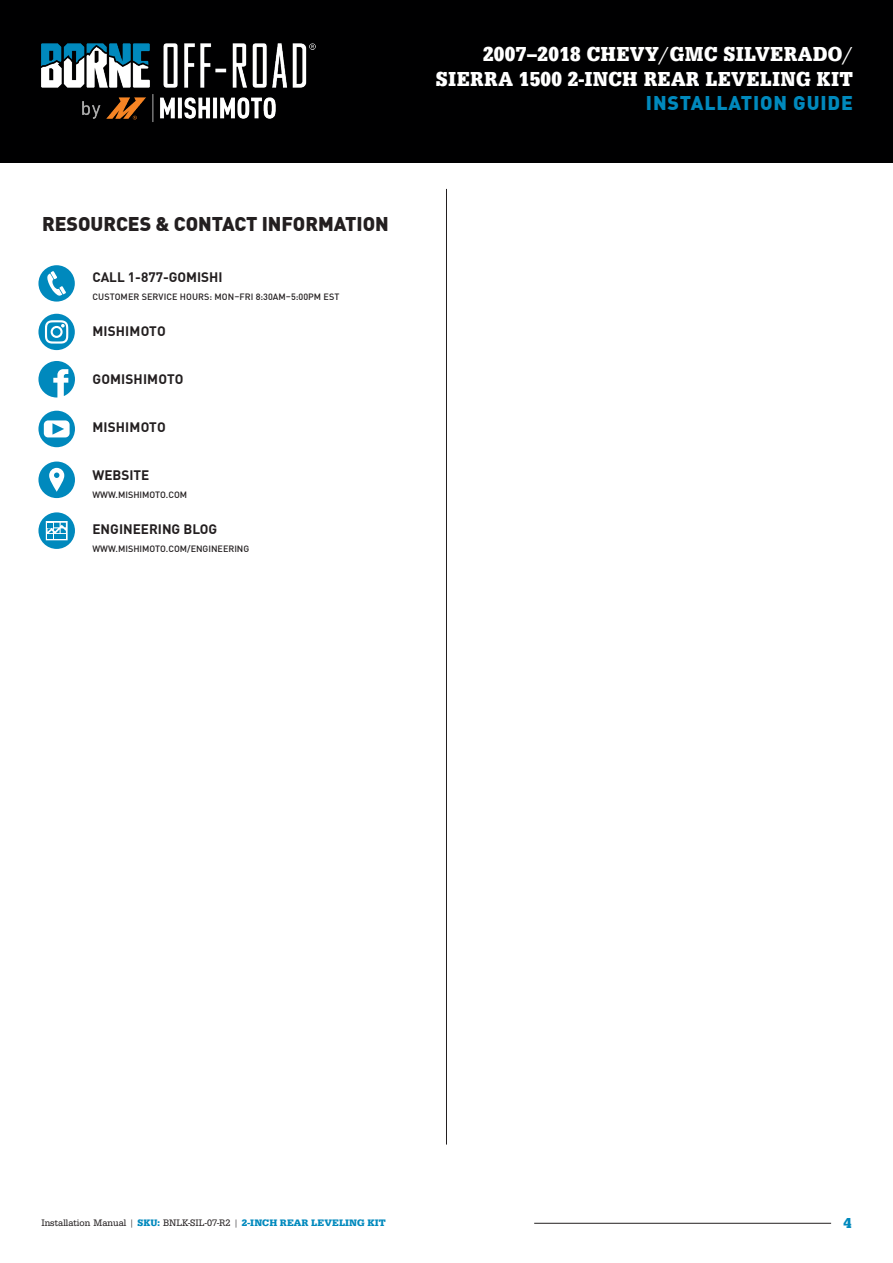
<style>
.page{position:relative;width:893px;height:1263px;background:#fff}
.page>*{position:absolute;margin:0;border:0;box-sizing:border-box;transform-origin:0 0}
.t1{font:700 21px/25.2px "Egyptienne URW Ext Nar";letter-spacing:.015em;color:#fff;text-align:right}
.t2{font:900 19.5px "DINOT";color:#231f20}
.t3{font:900 19.5px "DINOT";letter-spacing:.045em;color:#0089bd}
.t4{font:15px "URW Egyptienne TOT Bol Nar";color:#0089bd}
.t5{font:700 13.5px "DINOT";color:#231f20}
.t6{font:9.75px "URW Egyptienne TOT Reg Nar";color:#231f20}
.t7{font:500 9px "DINOT";color:#231f20}
.s1{font-weight:400}
.s2{font-family:"URW Egyptienne TOT Bol Nar";color:#0089bd}
.s3{font-family:"Egyptienne URW";font-weight:700;color:#0089bd}
</style>
<div class="page">
<div style="left:0;top:0;width:893px;height:162px;background:#000001"></div>
<hr style="left:446px;top:189px;width:1px;height:955px;background:#231f20">
<hr style="left:534px;top:1223px;width:297px;height:1px;background:#231f20">
<img style="left:41px;top:43px;width:275px;height:79px">
<svg style="left:38px;top:361px;width:37px;height:36px"></svg>
<svg style="left:38px;top:512px;width:37px;height:37px"></svg>
<svg style="left:38px;top:314px;width:37px;height:36px"></svg>
<svg style="left:38px;top:411px;width:37px;height:36px"></svg>
<svg style="left:38px;top:265px;width:37px;height:37px"></svg>
<svg style="left:38px;top:461px;width:37px;height:37px"></svg>
<h2 class="t2" style="left:42px;top:208px;width:348px">RESOURCES &amp; CONTACT INFORMATION</h2>
<h3 class="t5" style="left:92px;top:266px;width:132px">CALL 1-877-GOMISHI</h3>
<p class="t7" style="left:92px;top:289px;width:248px">CUSTOMER SERVICE HOURS: MON–FRI 8:30AM–5:00PM EST</p>
<h3 class="t5" style="left:92px;top:320px;width:75px">MISHIMOTO</h3>
<h3 class="t5" style="left:92px;top:368px;width:92px">GOMISHIMOTO</h3>
<h3 class="t5" style="left:92px;top:416px;width:75px">MISHIMOTO</h3>
<h3 class="t5" style="left:92px;top:464px;width:58px">WEBSITE</h3>
<p class="t7" style="left:92px;top:487px;width:96px">WWW.MISHIMOTO.COM</p>
<h3 class="t5" style="left:92px;top:518px;width:126px">ENGINEERING BLOG</h3>
<p class="t7" style="left:92px;top:541px;width:158px">WWW.MISHIMOTO.COM/ENGINEERING</p>
<h1 class="t1" style="left:436px;top:42px;width:419px">2007–2018 CHEVY<span class="s1">/</span>GMC SILVERADO<span class="s1">/<br></span>SIERRA 1500 2-INCH REAR LEVELING KIT</h1>
<h2 class="t3" style="left:646px;top:87px;width:208px">INSTALLATION GUIDE</h2>
<p class="t6" style="left:41px;top:1217px;width:346px">Installation Manual | <span class="s2">SKU:</span> BNLK-SIL-07-R2 | <span class="s3">2-INCH REAR LEVELING KIT</span></p>
<h3 class="t4" style="left:843px;top:1214px;width:9px">4</h3>
</div>
